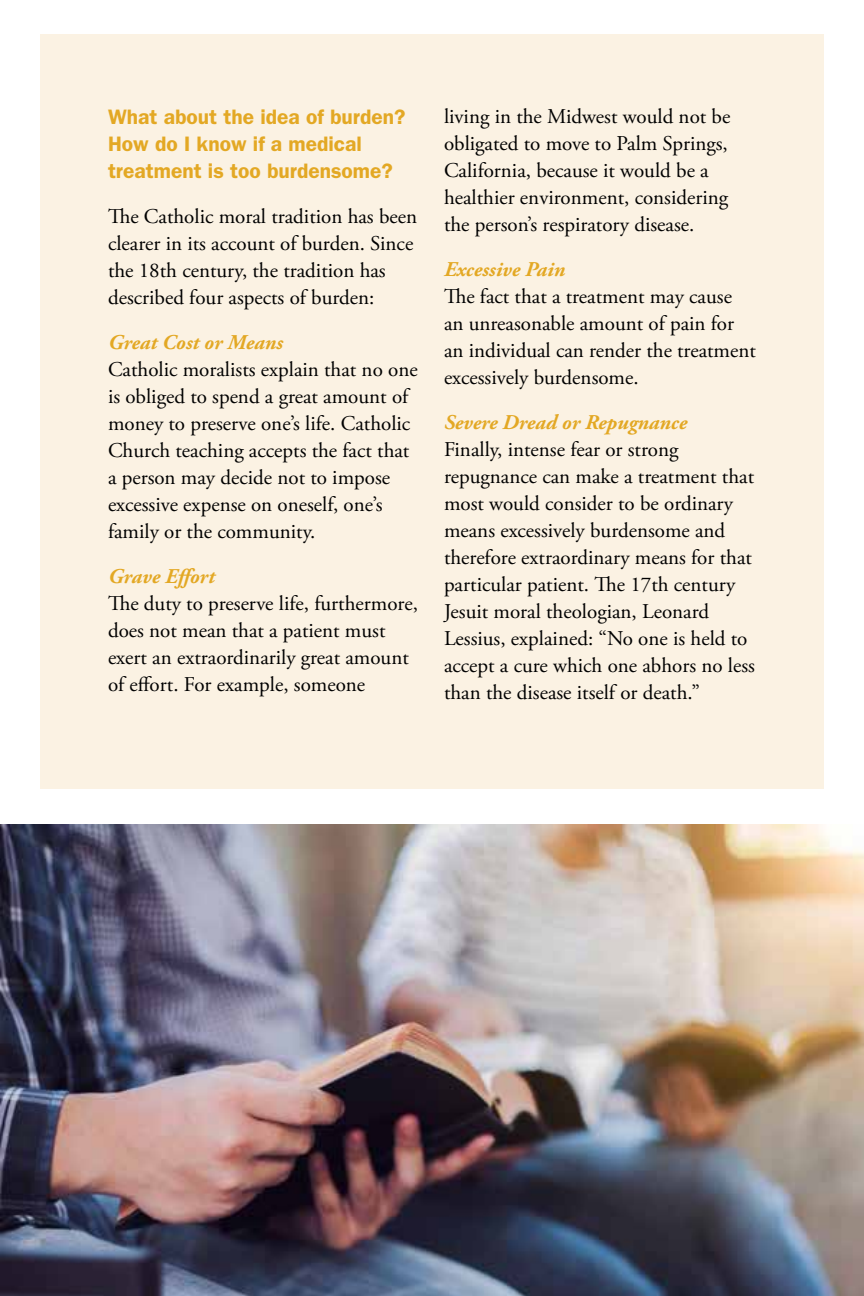
<style>
.page{position:relative;width:864px;height:1296px;background:#fff}
.page>*{position:absolute;margin:0;border:0;box-sizing:border-box;transform-origin:0 0}
.t1{font:21px/27px "Adobe Garamond Pro";color:#000}
.t2{font:600 21px/27px "Franklin Gothic";color:#e3a824}
.t3{font:italic 700 21px "Adobe Garamond Pro";color:#e3a824}
</style>
<div class="page">
<div style="left:40px;top:35px;width:784px;height:754px;background:#fbf2e3"></div>
<img style="left:0;top:824px;width:864px;height:472px">
<p class="t2" style="left:108px;top:103px;width:299px">What about the idea of burden?<br>How do I know if a medical treatment is too burdensome?</p>
<p class="t1" style="left:108px;top:203px;width:311px">The Catholic moral tradition has been clearer in its account of burden. Since the 18th century, the tradition has described four aspects of burden:</p>
<p class="t3" style="left:108px;top:330px;width:176px">Great Cost or Means</p>
<p class="t1" style="left:108px;top:356px;width:311px">Catholic moralists explain that no one is obliged to spend a great amount of money to preserve one’s life. Catholic Church teaching accepts the fact that a person may decide not to impose excessive expense on oneself, one’s family or the community.</p>
<p class="t3" style="left:108px;top:564px;width:108px">Grave Effort</p>
<p class="t1" style="left:108px;top:590px;width:311px">The duty to preserve life, furthermore, does not mean that a patient must exert an extraordinarily great amount of effort. For example, someone</p>
<p class="t1" style="left:444px;top:104px;width:288px">living in the Midwest would not be obligated to move to Palm Springs, California, because it would be a healthier environment, considering the person’s respiratory disease.</p>
<p class="t3" style="left:444px;top:257px;width:123px">Excessive Pain</p>
<p class="t1" style="left:444px;top:284px;width:313px">The fact that a treatment may cause an unreasonable amount of pain for an individual can render the treatment excessively burdensome.</p>
<p class="t3" style="left:444px;top:410px;width:245px">Severe Dread or Repugnance</p>
<p class="t1" style="left:444px;top:437px;width:313px">Finally, intense fear or strong repugnance can make a treatment that most would consider to be ordinary means excessively burdensome and therefore extraordinary means for that particular patient. The 17th century Jesuit moral theologian, Leonard Lessius, explained: “No one is held to accept a cure which one abhors no less than the disease itself or death.”</p>
</div>
